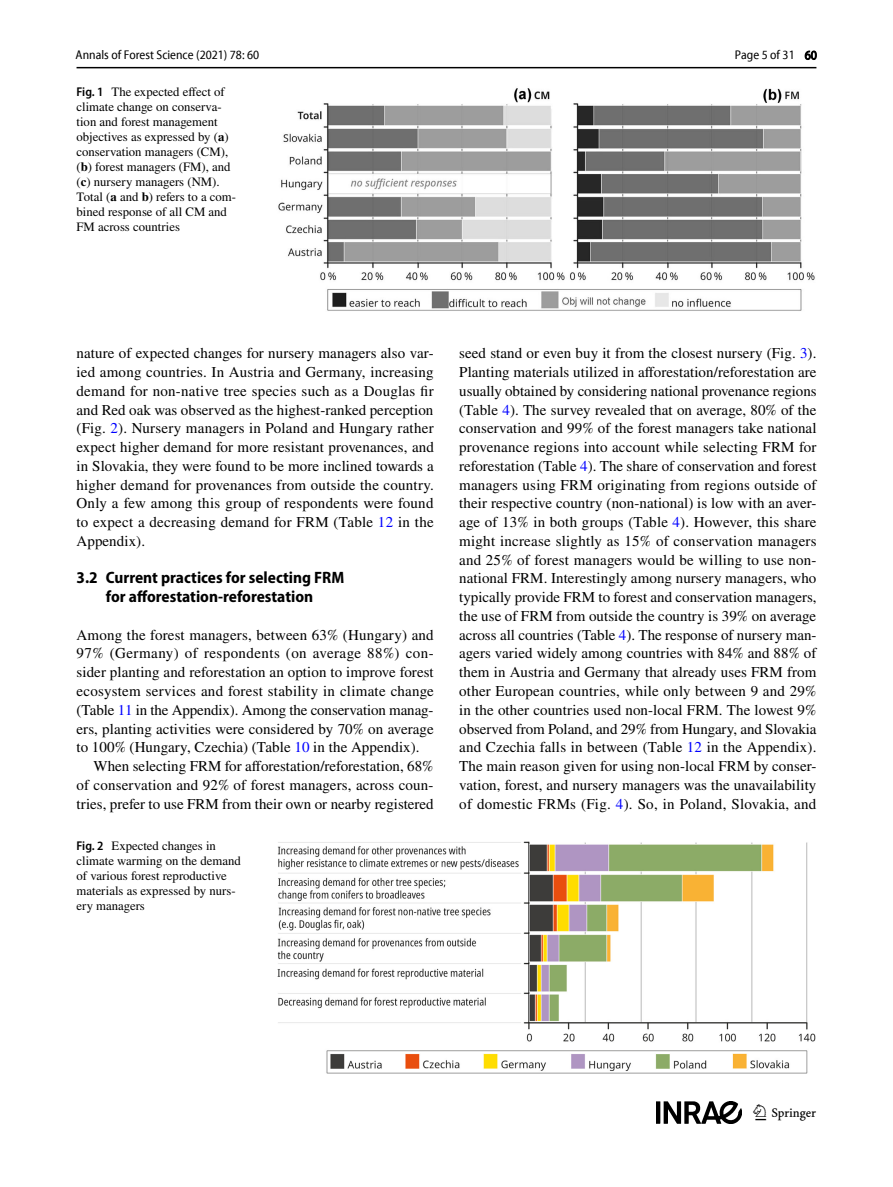
<style>
.page{position:relative;width:893px;height:1187px;background:#fff}
.page>*{position:absolute;margin:0;border:0;box-sizing:border-box;transform-origin:0 0}
.t1{font:22.5px "Springnew Regular 3";color:#000}
.t2{font:700 semi-condensed 16.5px/18.8px "Myriad Pro";color:#000;text-align:center}
.t3{font:15px/18.8px "STIX";letter-spacing:.005em;color:#000;text-align:justify}
.t4{font:15px "STIX";letter-spacing:.03em;color:#000}
.t5{font:12.75px/15px "STIX";color:#000}
.t6{font:semi-condensed 12.75px "Myriad Pro Unic";color:#000}
.s1{font-family:"Myriad Pro";font-weight:600;font-stretch:semi-condensed}
.s2{font-weight:700}
.s3{color:#00f}
</style>
<div class="page">
<hr style="left:77px;top:67px;width:739px;height:1px;background:#000">
<img style="left:656px;top:1101px;width:85px;height:22px">
<img style="left:278px;top:88px;width:537px;height:223px">
<img style="left:277px;top:841px;width:539px;height:232px">
<p class="t6" style="left:76px;top:50px;width:185px">Annals of Forest Science (2021) 78: 60</p>
<p class="t6" style="left:735px;top:50px;width:83px">Page 5 of 31 60</p>
<p class="t5" style="left:77px;top:85px;width:161px"><span class="s1">Fig. 1</span> The expected effect of climate change on conserva&shy;tion and forest management objectives as expressed by (<span class="s2">a</span>) conservation managers (CM), (<span class="s2">b</span>) forest managers (FM), and (<span class="s2">c</span>) nursery managers (NM).<br>Total (<span class="s2">a</span> and <span class="s2">b</span>) refers to a com&shy;bined response of all CM and<br>FM across countries</p>
<p class="t3" style="left:77px;top:345px;width:359px">nature of expected changes for nursery managers also var&shy;ied among countries. In Austria and Germany, increasing demand for non-native tree species such as a Douglas fir and Red oak was observed as the highest-ranked perception (Fig. <span class="s3">2</span>). Nursery managers in Poland and Hungary rather expect higher demand for more resistant provenances, and in Slovakia, they were found to be more inclined towards a higher demand for provenances from outside the country.<br>Only a few among this group of respondents were found to expect a decreasing demand for FRM (Table <span class="s3">12</span> in the Appendix).</p>
<p class="t2" style="left:77px;top:568px;width:269px">3.2 Current practices for selecting FRM for afforestation‑reforestation</p>
<p class="t3" style="left:77px;top:626px;width:359px">Among the forest managers, between 63% (Hungary) and</p>
<p class="t4" style="left:77px;top:643px;width:359px">97% (Germany) of respondents (on average 88%) con-</p>
<p class="t3" style="left:77px;top:663px;width:359px">sider planting and reforestation an option to improve forest</p>
<p class="t3" style="left:77px;top:682px;width:359px">ecosystem services and forest stability in climate change</p>
<p class="t3" style="left:77px;top:701px;width:359px">(Table <span class="s3">11</span> in the Appendix). Among the conservation manag-</p>
<p class="t3" style="left:77px;top:720px;width:359px">ers, planting activities were considered by 70% on average</p>
<p class="t3" style="left:77px;top:738px;width:345px">to 100% (Hungary, Czechia) (Table <span class="s3">10</span> in the Appendix).</p>
<p class="t3" style="left:94px;top:757px;width:341px">When selecting FRM for afforestation/reforestation, 68%</p>
<p class="t3" style="left:77px;top:776px;width:358px">of conservation and 92% of forest managers, across coun-</p>
<p class="t3" style="left:77px;top:795px;width:359px">tries, prefer to use FRM from their own or nearby registered</p>
<p class="t5" style="left:77px;top:839px;width:166px"><span class="s1">Fig. 2</span> Expected changes in climate warming on the demand of various forest reproductive materials as expressed by nurs&shy;ery managers</p>
<p class="t3" style="left:459px;top:345px;width:359px">seed stand or even buy it from the closest nursery (Fig. <span class="s3">3</span>).<br>Planting materials utilized in afforestation/reforestation are usually obtained by considering national provenance regions (Table <span class="s3">4</span>). The survey revealed that on average, 80% of the conservation and 99% of the forest managers take national provenance regions into account while selecting FRM for reforestation (Table <span class="s3">4</span>). The share of conservation and forest managers using FRM originating from regions outside of their respective country (non-national) is low with an aver&shy;age of 13% in both groups (Table <span class="s3">4</span>). However, this share might increase slightly as 15% of conservation managers and 25% of forest managers would be willing to use non&shy;national FRM. Interestingly among nursery managers, who typically provide FRM to forest and conservation managers, the use of FRM from outside the country is 39% on average across all countries (Table <span class="s3">4</span>). The response of nursery man&shy;agers varied widely among countries with 84% and 88% of them in Austria and Germany that already uses FRM from other European countries, while only between 9 and 29% in the other countries used non-local FRM. The lowest 9% observed from Poland, and 29% from Hungary, and Slovakia and Czechia falls in between (Table <span class="s3">12</span> in the Appendix).<br>The main reason given for using non-local FRM by conser&shy;vation, forest, and nursery managers was the unavailability of domestic FRMs (Fig. <span class="s3">4</span>). So, in Poland, Slovakia, and</p>
<h1 class="t1" style="left:755px;top:1104px;width:62px">1 3</h1>
</div>
